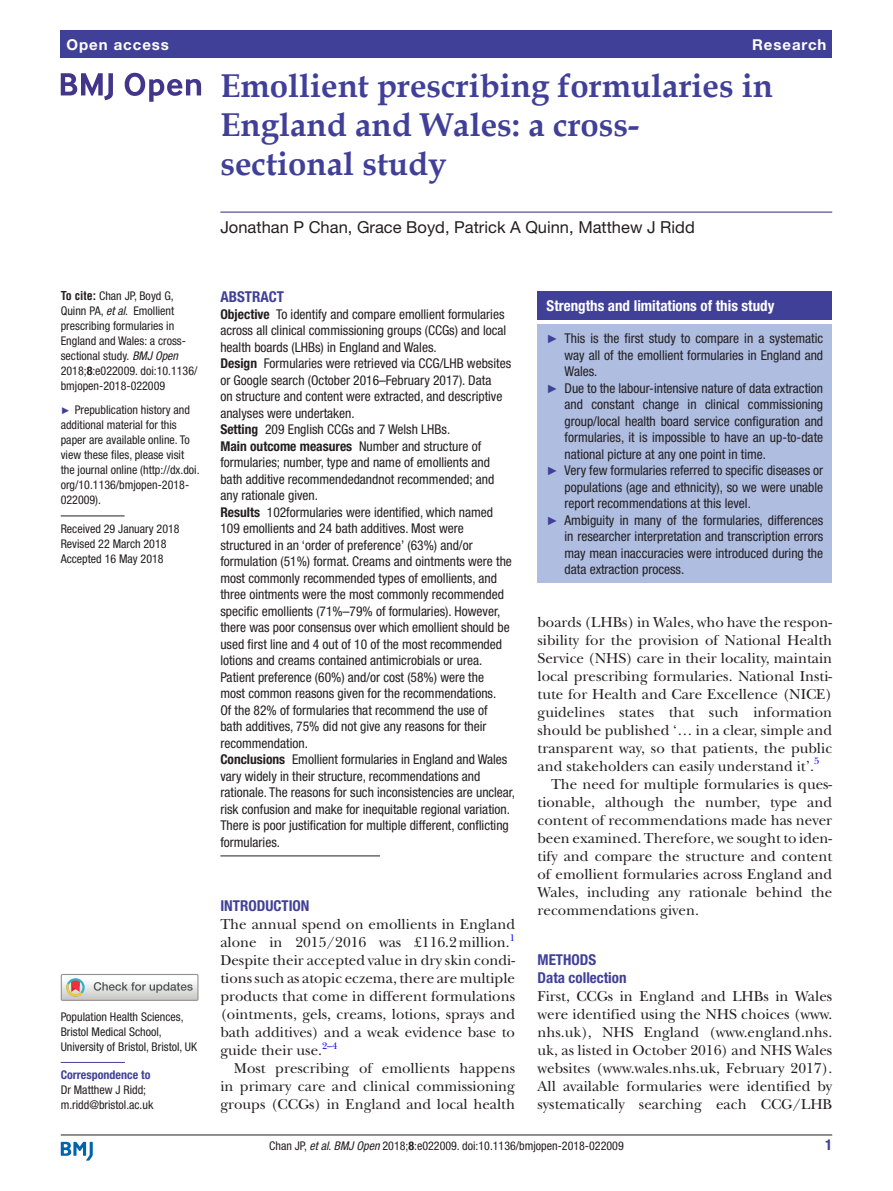
<style>
.page{position:relative;width:893px;height:1191px;background:#fff}
.page>*{position:absolute;margin:0;border:0;box-sizing:border-box;transform-origin:0 0}
.t1{font:700 33px/39px "Book Antiqua";color:#414099}
.t2{font:16.5px "Helvetica Neue LT Std";color:#231f20}
.t3{font:15px/18px "New Baskerville";color:#231f20;text-align:justify}
.t4{font:700 condensed 15px/18px "Helvetica Neue LT Std";color:#414099}
.t5{font:700 condensed 15px "Helvetica Neue LT Std";color:#fff}
.t6{font:700 15px "Helvetica Neue LT Std";letter-spacing:.065em;color:#fff}
.t7{font:condensed 13.5px/16.5px "Helvetica Neue LT Std";color:#231f20}
.t8{font:condensed 12px/15px "Helvetica Neue LT Std";color:#231f20}
.t9{font:700 condensed 12px "Helvetica Neue LT Std";color:#414099}
.t10{font:9.9px "New Baskerville";color:#00f}
.s1{font-family:"Helvetica LT Std";font-weight:700}
.s2{font-style:italic}
.s3{font-weight:700}
.s4{font-family:"Arial";font-stretch:normal;font-size:9.75px;color:#414099}
.s5{font-family:"Arial";font-stretch:normal;font-size:12px;color:#414099}
</style>
<div class="page">
<hr style="left:61px;top:1134px;width:771px;height:1px;background:#231f20">
<svg style="left:61px;top:1141px;width:32px;height:19px"></svg>
<div style="left:61px;top:31px;width:771px;height:27px;background:#414099"></div>
<hr style="left:220px;top:211px;width:612px;height:2px;background:#414099">
<hr style="left:61px;top:515px;width:64px;height:1px;background:#231f20">
<hr style="left:61px;top:1062px;width:64px;height:1px;background:#414099">
<svg style="left:61px;top:73px;width:52px;height:27px"></svg>
<svg style="left:125px;top:73px;width:76px;height:29px"></svg>
<div style="left:61px;top:974px;width:138px;height:27px;border:1px solid #969090"></div>
<svg style="left:61px;top:974px;width:137px;height:26px"></svg>
<hr style="left:220px;top:855px;width:160px;height:1px;background:#231f20">
<div style="left:538px;top:292px;width:294px;height:28px;background:#414099"></div>
<div style="left:538px;top:324px;width:294px;height:259px;background:#afbde1"></div>
<p class="t6" style="left:66px;top:35px;width:104px">Open access</p>
<p class="t6" style="left:752px;top:35px;width:76px">Research</p>
<h1 class="t1" style="left:220px;top:66px;width:554px">Emollient prescribing formularies in<br>England and Wales: a cross&shy;sectional study</h1>
<p class="t2" style="left:220px;top:218px;width:476px">Jonathan P Chan, Grace Boyd, Patrick A Quinn, Matthew J Ridd</p>
<p class="t8" style="left:61px;top:288px;width:138px"><span class="s1">To cite:</span> Chan JP, Boyd G,<br>Quinn PA, <span class="s2">et al</span>. Emollient prescribing formularies in<br>England and Wales: a cross&shy;sectional study. <span class="s2">BMJ Open<br></span>2018;<span class="s3">8</span>:e022009. doi:10.1136/ bmjopen-2018-022009</p>
<p class="t8" style="left:61px;top:402px;width:140px"><span class="s4">►</span> Prepublication history and additional material for this paper are available online. To view these files, please visit the journal online (http://dx.doi. org/10.1136/bmjopen-2018-<br>022009).</p>
<p class="t8" style="left:61px;top:521px;width:120px">Received 29 January 2018<br>Revised 22 March 2018<br>Accepted 16 May 2018</p>
<p class="t8" style="left:61px;top:1009px;width:138px">Population Health Sciences,<br>Bristol Medical School,<br>University of Bristol, Bristol, UK</p>
<p class="t9" style="left:61px;top:1067px;width:91px">Correspondence to</p>
<p class="t8" style="left:61px;top:1082px;width:94px">Dr Matthew J Ridd; m.ridd@bristol.ac.uk</p>
<p class="t4" style="left:220px;top:288px;width:65px">Abstract</p>
<p class="t7" style="left:220px;top:306px;width:296px"><span class="s3">Objective</span> To identify and compare emollient formularies across all clinical commissioning groups (CCGs) and local health boards (LHBs) in England and Wales.<br><span class="s3">Design</span> Formularies were retrieved via CCG/LHB websites or Google search (October 2016–February 2017). Data<br>on structure and content were extracted, and descriptive analyses were undertaken.<br><span class="s3">Setting</span> 209 English CCGs and 7 Welsh LHBs.<br><span class="s3">Main outcome measures</span> Number and structure of formularies; number, type and name of emollients and bath additive recommendedandnot recommended; and any rationale given.<br><span class="s3">Results</span> 102formularies were identified, which named 109 emollients and 24 bath additives. Most were structured in an ‘order of preference’ (63%) and/or formulation (51%) format. Creams and ointments were the most commonly recommended types of emollients, and three ointments were the most commonly recommended specific emollients (71%–79% of formularies). However, there was poor consensus over which emollient should be used first line and 4 out of 10 of the most recommended lotions and creams contained antimicrobials or urea.<br>Patient preference (60%) and/or cost (58%) were the<br>most common reasons given for the recommendations.<br>Of the 82% of formularies that recommend the use of<br>bath additives, 75% did not give any reasons for their recommendation.<br><span class="s3">Conclusions</span> Emollient formularies in England and Wales vary widely in their structure, recommendations and rationale. The reasons for such inconsistencies are unclear, risk confusion and make for inequitable regional variation.<br>There is poor justification for multiple different, conflicting formularies.</p>
<p class="t4" style="left:220px;top:896px;width:91px">Introduction</p>
<p class="t3" style="left:220px;top:915px;width:296px">The annual spend on emollients in England alone in 2015/2016 was £116.2million.</p>
<p class="t10" style="left:510px;top:931px;width:7px">1</p>
<p class="t3" style="left:220px;top:951px;width:296px">Despite their accepted value in dry skin condi&shy;tions such as atopic eczema, there are multiple products that come in different formulations (ointments, gels, creams, lotions, sprays and bath additives) and a weak evidence base to guide their use.</p>
<p class="t10" style="left:322px;top:1039px;width:17px">2–4</p>
<p class="t3" style="left:220px;top:1059px;width:296px;text-indent:14px">Most prescribing of emollients happens in primary care and clinical commissioning groups (CCGs) in England and local health</p>
<p class="t5" style="left:547px;top:297px;width:229px">Strengths and limitations of this study</p>
<p class="t7" style="left:547px;top:330px;width:278px"><span class="s5">►</span> This is the first study to compare in a systematic</p>
<p class="t7" style="left:565px;top:346px;width:260px">way all of the emollient formularies in England and</p>
<p class="t7" style="left:565px;top:363px;width:34px">Wales.</p>
<p class="t7" style="left:547px;top:379px;width:278px"><span class="s5">►</span> Due to the labour-intensive nature of data extraction</p>
<p class="t7" style="left:565px;top:396px;width:260px">and constant change in clinical commissioning</p>
<p class="t7" style="left:565px;top:412px;width:260px">group/local health board service configuration and</p>
<p class="t7" style="left:565px;top:429px;width:260px">formularies, it is impossible to have an up-to-date</p>
<p class="t7" style="left:565px;top:445px;width:203px">national picture at any one point in time.</p>
<p class="t7" style="left:547px;top:462px;width:278px"><span class="s5">►</span> Very few formularies referred to specific diseases or</p>
<p class="t7" style="left:565px;top:478px;width:260px">populations (age and ethnicity), so we were unable</p>
<p class="t7" style="left:565px;top:495px;width:188px">report recommendations at this level.</p>
<p class="t7" style="left:547px;top:511px;width:278px"><span class="s5">►</span> Ambiguity in many of the formularies, differences</p>
<p class="t7" style="left:565px;top:528px;width:260px">in researcher interpretation and transcription errors</p>
<p class="t7" style="left:565px;top:544px;width:260px">may mean inaccuracies were introduced during the</p>
<p class="t7" style="left:565px;top:561px;width:121px">data extraction process.</p>
<p class="t3" style="left:538px;top:613px;width:296px">boards (LHBs) in Wales, who have the respon-</p>
<p class="t3" style="left:538px;top:631px;width:296px">sibility for the provision of National Health</p>
<p class="t3" style="left:538px;top:649px;width:296px">Service (NHS) care in their locality, maintain</p>
<p class="t3" style="left:538px;top:667px;width:296px">local prescribing formularies. National Insti-</p>
<p class="t3" style="left:538px;top:685px;width:296px">tute for Health and Care Excellence (NICE)</p>
<p class="t3" style="left:538px;top:703px;width:296px">guidelines states that such information</p>
<p class="t3" style="left:538px;top:721px;width:296px">should be published ‘… in a clear, simple and</p>
<p class="t3" style="left:538px;top:739px;width:296px">transparent way, so that patients, the public</p>
<p class="t3" style="left:538px;top:757px;width:283px">and stakeholders can easily understand it’.<sup>5</sup></p>
<p class="t3" style="left:551px;top:775px;width:283px">The need for multiple formularies is ques-</p>
<p class="t3" style="left:538px;top:793px;width:296px">tionable, although the number, type and</p>
<p class="t3" style="left:538px;top:811px;width:296px">content of recommendations made has never</p>
<p class="t3" style="left:538px;top:829px;width:296px">been examined. Therefore, we sought to iden-</p>
<p class="t3" style="left:538px;top:847px;width:296px">tify and compare the structure and content</p>
<p class="t3" style="left:538px;top:865px;width:296px">of emollient formularies across England and</p>
<p class="t3" style="left:538px;top:883px;width:296px">Wales, including any rationale behind the</p>
<p class="t3" style="left:538px;top:901px;width:163px">recommendations given.</p>
<p class="t4" style="left:538px;top:950px;width:91px">Methods<br>Data collection</p>
<p class="t3" style="left:538px;top:987px;width:296px">First, CCGs in England and LHBs in Wales were identified using the NHS choices (www. nhs.uk), NHS England (www.england.nhs. uk, as listed in October 2016) and NHS Wales websites (www.wales.nhs.uk, February 2017).<br>All available formularies were identified by systematically searching each CCG/LHB</p>
<p class="t8" style="left:269px;top:1137px;width:356px">Chan JP, <span class="s2">et al</span>. <span class="s2">BMJ Open</span> 2018;<span class="s3">8</span>:e022009. doi:10.1136/bmjopen-2018-022009</p>
<p class="t4" style="left:825px;top:1135px;width:9px">1</p>
</div>
